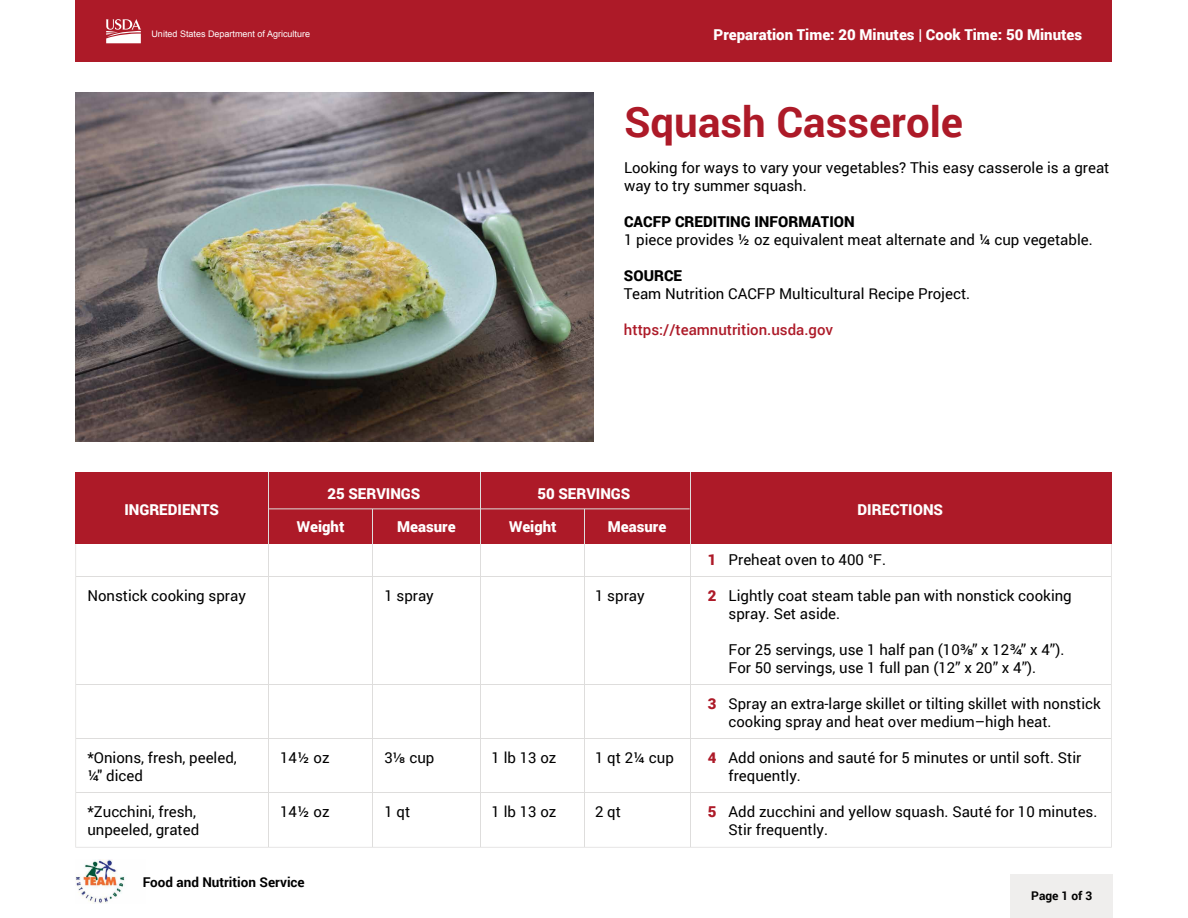
<style>
.page{position:relative;width:1188px;height:918px;background:#fff}
.page>*{position:absolute;margin:0;border:0;box-sizing:border-box;transform-origin:0 0}
.t1{font:700 42px "Roboto";color:#ad1a28}
.t2{font:15px/18px "Roboto";color:#000}
.t3{font:900 15px "Roboto";color:#fff}
.t4{font:500 15px "Roboto";color:#ad1a28}
.t5{font:700 13.5px "Roboto";color:#000}
.t6{font:700 12px "Roboto";color:#000}
.t7{font:9px "Arial";color:#fff}
.s1{font-weight:900}
.s2{font-weight:900;color:#ad1a28}
</style>
<div class="page">
<img style="left:76px;top:860px;width:49px;height:43px">
<div style="left:1011px;top:874px;width:102px;height:44px;background:#efeeed"></div>
<div style="left:76px;top:0;width:1036px;height:61px;background:#ad1a28"></div>
<img style="left:76px;top:92px;width:517px;height:350px">
<svg style="left:106px;top:19px;width:35px;height:24px"></svg>
<svg style="left:75px;top:544px;width:1037px;height:304px"></svg>
<div style="left:75px;top:472px;width:1037px;height:72px;background:#ad1a28"></div>
<hr style="left:268px;top:508px;width:422px;height:1px;background:#dedddc">
<hr style="left:76px;top:576px;width:1035px;height:1px;background:#dedddc">
<hr style="left:76px;top:684px;width:1035px;height:1px;background:#dedddc">
<hr style="left:76px;top:738px;width:1035px;height:1px;background:#dedddc">
<hr style="left:76px;top:792px;width:1035px;height:1px;background:#dedddc">
<hr style="left:690px;top:472px;width:1px;height:375px;background:#dedddc">
<hr style="left:480px;top:472px;width:1px;height:375px;background:#dedddc">
<hr style="left:584px;top:509px;width:1px;height:338px;background:#dedddc">
<hr style="left:268px;top:472px;width:1px;height:375px;background:#dedddc">
<hr style="left:372px;top:509px;width:1px;height:338px;background:#dedddc">
<h1 class="t7" style="left:152px;top:27px;width:160px">United States Department of Agriculture</h1>
<p class="t3" style="left:714px;top:24px;width:370px">Preparation Time: 20 Minutes | Cook Time: 50 Minutes</p>
<h1 class="t1" style="left:624px;top:93px;width:341px">Squash Casserole</h1>
<p class="t2" style="left:624px;top:158px;width:487px">Looking for ways to vary your vegetables? This easy casserole is a great way to try summer squash.</p>
<p class="t2" style="left:624px;top:212px;width:470px"><span class="s1">CACFP CREDITING INFORMATION<br></span>1 piece provides ½ oz equivalent meat alternate and ¼ cup vegetable.</p>
<p class="t2" style="left:624px;top:266px;width:348px"><span class="s1">SOURCE<br></span>Team Nutrition CACFP Multicultural Recipe Project.</p>
<p class="t4" style="left:624px;top:319px;width:211px">https://teamnutrition.usda.gov</p>
<p class="t3" style="left:327px;top:483px;width:94px">25 SERVINGS</p>
<p class="t3" style="left:537px;top:483px;width:94px">50 SERVINGS</p>
<p class="t3" style="left:124px;top:499px;width:96px">INGREDIENTS</p>
<p class="t3" style="left:858px;top:499px;width:87px">DIRECTIONS</p>
<p class="t3" style="left:297px;top:516px;width:49px">Weight</p>
<p class="t3" style="left:397px;top:516px;width:60px">Measure</p>
<p class="t3" style="left:509px;top:516px;width:49px">Weight</p>
<p class="t3" style="left:608px;top:516px;width:60px">Measure</p>
<p class="t2" style="left:708px;top:550px;width:180px"><span class="s2">1</span> Preheat oven to 400 °F.</p>
<p class="t2" style="left:87px;top:586px;width:160px">Nonstick cooking spray</p>
<p class="t2" style="left:384px;top:586px;width:51px">1 spray</p>
<p class="t2" style="left:595px;top:586px;width:51px">1 spray</p>
<p class="t2" style="left:729px;top:586px;width:345px;text-indent:-21px"><span class="s2">2</span> Lightly coat steam table pan with nonstick cooking spray. Set aside.</p>
<p class="t2" style="left:729px;top:640px;width:337px">For 25 servings, use 1 half pan (10⅜” x 12¾” x 4”).<br>For 50 servings, use 1 full pan (12” x 20” x 4”).</p>
<p class="t2" style="left:729px;top:694px;width:374px;text-indent:-21px"><span class="s2">3</span> Spray an extra-large skillet or tilting skillet with nonstick cooking spray and heat over medium–high heat.</p>
<p class="t2" style="left:87px;top:748px;width:151px">*Onions, fresh, peeled,</p>
<p class="t2" style="left:280px;top:748px;width:51px">14½ oz</p>
<p class="t2" style="left:384px;top:748px;width:52px">3⅛ cup</p>
<p class="t2" style="left:492px;top:748px;width:66px">1 lb 13 oz</p>
<p class="t2" style="left:595px;top:748px;width:80px">1 qt 2¼ cup</p>
<p class="t2" style="left:708px;top:748px;width:375px"><span class="s2">4</span> Add onions and sauté for 5 minutes or until soft. Stir</p>
<p class="t2" style="left:87px;top:766px;width:57px">¼" diced</p>
<p class="t2" style="left:729px;top:766px;width:74px">frequently.</p>
<p class="t2" style="left:87px;top:802px;width:110px">*Zucchini, fresh,</p>
<p class="t2" style="left:280px;top:802px;width:51px">14½ oz</p>
<p class="t2" style="left:384px;top:802px;width:27px">1 qt</p>
<p class="t2" style="left:492px;top:802px;width:66px">1 lb 13 oz</p>
<p class="t2" style="left:595px;top:802px;width:27px">2 qt</p>
<p class="t2" style="left:708px;top:802px;width:391px"><span class="s2">5</span> Add zucchini and yellow squash. Sauté for 10 minutes.</p>
<p class="t2" style="left:87px;top:820px;width:113px">unpeeled, grated</p>
<p class="t2" style="left:729px;top:820px;width:101px">Stir frequently.</p>
<p class="t5" style="left:143px;top:873px;width:163px">Food and Nutrition Service</p>
<p class="t6" style="left:1031px;top:887px;width:63px">Page 1 of 3</p>
</div>
